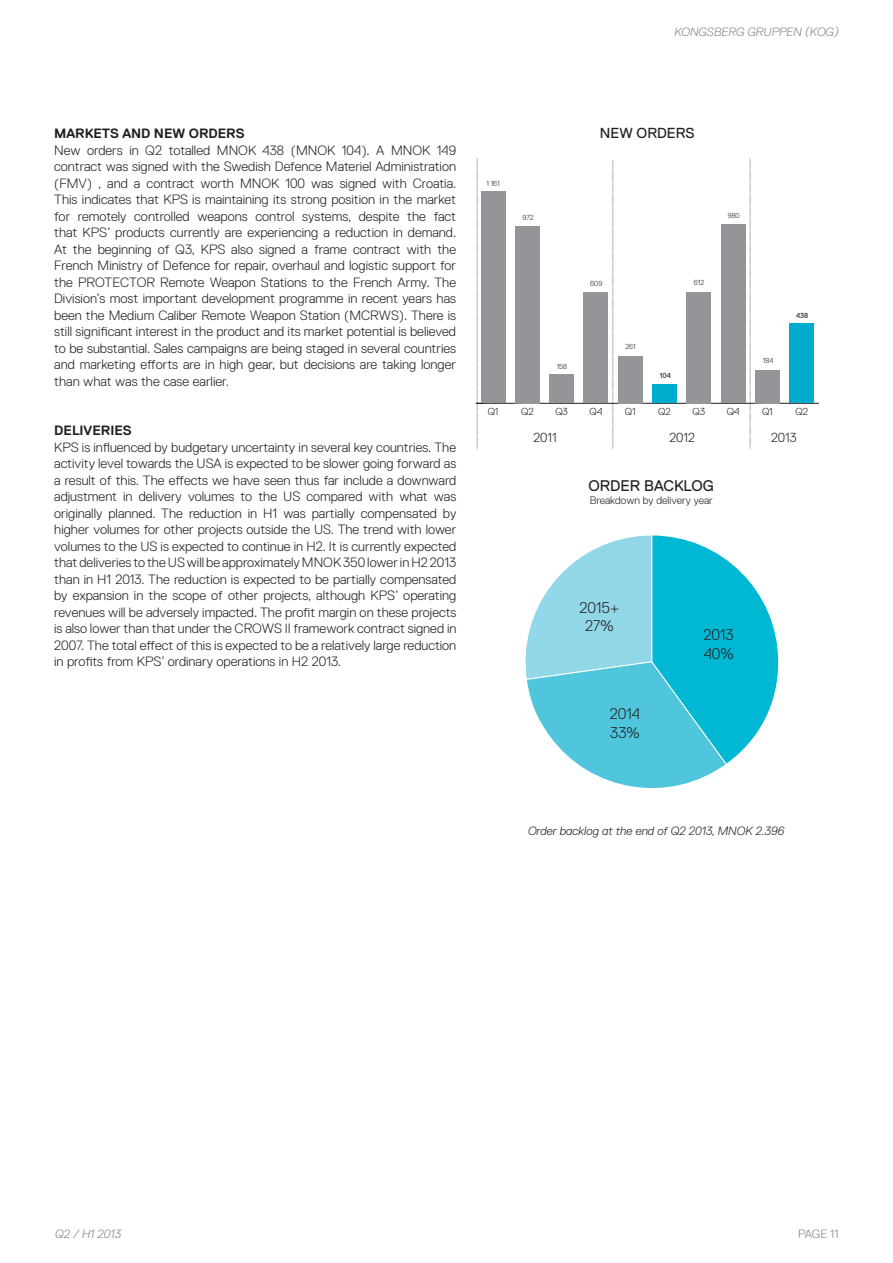
<style>
.page{position:relative;width:893px;height:1263px;background:#fff}
.page>*{position:absolute;margin:0;border:0;box-sizing:border-box;transform-origin:0 0}
.t1{font:300 15.45px/18.5px "Replica";color:#231f20}
.t2{font:15.45px "Replica";color:#231f20}
.t3{font:14.55px "Replica";color:#231f20}
.t4{font:300 13.5px/16.5px "Replica";color:#231f20;text-align:justify}
.t5{font:700 13.5px "Replica";color:#231f20}
.t6{font:300 13.05px "Replica";color:#231f20}
.t7{font:italic 300 12px "Replica";color:#231f20}
.t8{font:italic 300 12px "Replica";color:#808285}
.t9{font:300 12px "Replica";letter-spacing:-.01em;color:#808285}
.t10{font:300 10.8px "Replica";color:#231f20}
.t11{font:300 10.2px "Replica";color:#231f20}
.t12{font:300 7.2px "Replica";color:#231f20}
.t13{font:7.2px "Replica";color:#231f20}
</style>
<div class="page">
<svg style="left:525px;top:535px;width:254px;height:254px"></svg>
<hr style="left:476px;top:403px;width:343px;height:1px;background:#231f20">
<div style="left:481px;top:192px;width:24px;height:211px;background:#939598"></div>
<div style="left:515px;top:226px;width:25px;height:177px;background:#939598"></div>
<div style="left:549px;top:375px;width:25px;height:28px;background:#939598"></div>
<div style="left:584px;top:292px;width:24px;height:111px;background:#939598"></div>
<div style="left:618px;top:356px;width:24px;height:47px;background:#939598"></div>
<div style="left:652px;top:384px;width:25px;height:19px;background:#00accd"></div>
<div style="left:686px;top:292px;width:25px;height:111px;background:#939598"></div>
<div style="left:721px;top:225px;width:24px;height:178px;background:#939598"></div>
<div style="left:755px;top:370px;width:25px;height:33px;background:#939598"></div>
<div style="left:789px;top:323px;width:25px;height:80px;background:#00accd"></div>
<svg style="left:476px;top:158px;width:8px;height:292px"></svg>
<svg style="left:612px;top:160px;width:1px;height:289px"></svg>
<svg style="left:750px;top:158px;width:1px;height:291px"></svg>
<p class="t8" style="left:674px;top:27px;width:166px">KONGSBERG GRUPPEN (KOG)</p>
<p class="t5" style="left:54px;top:129px;width:192px">MARKETS AND NEW ORDERS</p>
<p class="t4" style="left:54px;top:143px;width:404px">New orders in Q2 totalled MNOK 438 (MNOK 104). A MNOK 149 contract was signed with the Swedish Defence Materiel Administration (FMV) , and a contract worth MNOK 100 was signed with Croatia.<br>This indicates that KPS is maintaining its strong position in the market for remotely controlled weapons control systems, despite the fact that KPS’ products currently are experiencing a reduction in demand.<br>At the beginning of Q3, KPS also signed a frame contract with the French Ministry of Defence for repair, overhaul and logistic support for the PROTECTOR Remote Weapon Stations to the French Army. The Division’s most important development programme in recent years has been the Medium Caliber Remote Weapon Station (MCRWS). There is still significant interest in the product and its market potential is believed to be substantial. Sales campaigns are being staged in several countries and marketing efforts are in high gear, but decisions are taking longer than what was the case earlier.</p>
<p class="t5" style="left:54px;top:426px;width:79px">DELIVERIES</p>
<p class="t4" style="left:54px;top:440px;width:404px">KPS is influenced by budgetary uncertainty in several key countries. The activity level towards the USA is expected to be slower going forward as a result of this. The effects we have seen thus far include a downward adjustment in delivery volumes to the US compared with what was originally planned. The reduction in H1 was partially compensated by higher volumes for other projects outside the US. The trend with lower volumes to the US is expected to continue in H2. It is currently expected that deliveries to the US will be approximately MNOK 350 lower in H2 2013 than in H1 2013. The reduction is expected to be partially compensated by expansion in the scope of other projects, although KPS’ operating revenues will be adversely impacted. The profit margin on these projects is also lower than that under the CROWS II framework contract signed in 2007. The total effect of this is expected to be a relatively large reduction in profits from KPS’ ordinary operations in H2 2013.</p>
<p class="t12" style="left:486px;top:180px;width:15px">1 161</p>
<p class="t12" style="left:523px;top:215px;width:13px">972</p>
<p class="t3" style="left:600px;top:127px;width:96px">NEW ORDERS</p>
<p class="t12" style="left:557px;top:364px;width:12px">158</p>
<p class="t12" style="left:590px;top:281px;width:14px">609</p>
<p class="t12" style="left:625px;top:344px;width:12px">261</p>
<p class="t12" style="left:694px;top:280px;width:12px">612</p>
<p class="t13" style="left:660px;top:373px;width:13px">104</p>
<p class="t12" style="left:728px;top:213px;width:13px">980</p>
<p class="t12" style="left:763px;top:358px;width:12px">184</p>
<p class="t13" style="left:796px;top:313px;width:14px">438</p>
<p class="t11" style="left:488px;top:408px;width:12px">Q1</p>
<p class="t11" style="left:521px;top:408px;width:14px">Q2</p>
<p class="t11" style="left:555px;top:408px;width:14px">Q3</p>
<p class="t11" style="left:589px;top:408px;width:14px">Q4</p>
<p class="t11" style="left:625px;top:408px;width:12px">Q1</p>
<p class="t11" style="left:658px;top:408px;width:14px">Q2</p>
<p class="t11" style="left:692px;top:408px;width:14px">Q3</p>
<p class="t11" style="left:727px;top:408px;width:14px">Q4</p>
<p class="t11" style="left:762px;top:408px;width:12px">Q1</p>
<p class="t11" style="left:795px;top:408px;width:14px">Q2</p>
<p class="t6" style="left:533px;top:433px;width:25px">2011</p>
<p class="t6" style="left:669px;top:433px;width:27px">2012</p>
<p class="t6" style="left:771px;top:433px;width:27px">2013</p>
<p class="t2" style="left:588px;top:480px;width:127px">ORDER BACKLOG</p>
<p class="t10" style="left:590px;top:496px;width:125px">Breakdown by delivery year</p>
<p class="t1" style="left:579px;top:599px;width:41px;text-align:center">2015+<br>27%</p>
<p class="t1" style="left:610px;top:706px;width:32px">2014<br>33%</p>
<p class="t1" style="left:703px;top:627px;width:32px">2013<br>40%</p>
<p class="t7" style="left:528px;top:826px;width:258px">Order backlog at the end of Q2 2013, MNOK 2.396</p>
<p class="t8" style="left:55px;top:1229px;width:67px">Q2 / H1 2013</p>
<p class="t9" style="left:798px;top:1229px;width:42px">PAGE 11</p>
</div>
